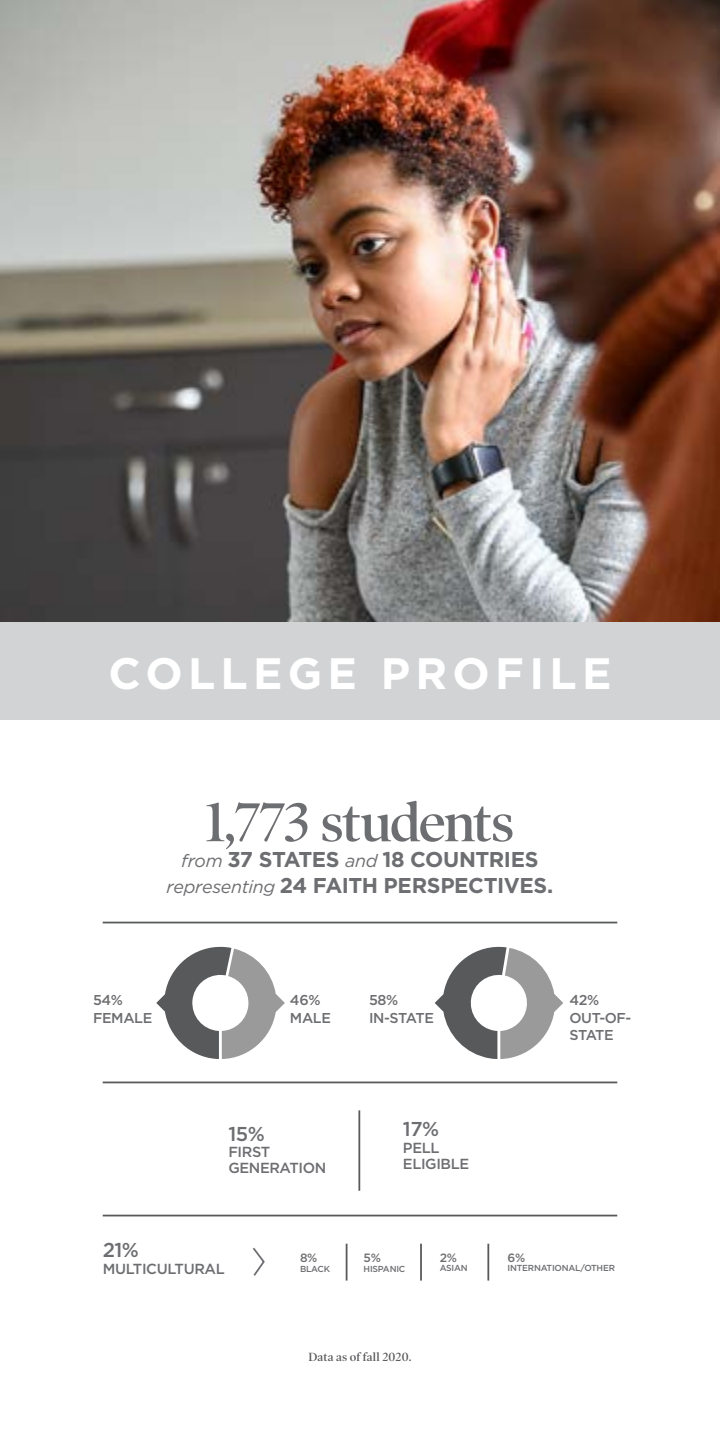
<style>
.page{position:relative;width:720px;height:1440px;background:#fff}
.page>*{position:absolute;margin:0;border:0;box-sizing:border-box;transform-origin:0 0}
.t1{font:600 55.4px "Poynter OS Disp";letter-spacing:-.03em;color:#6d6e71}
.t2{font:700 44px "Gotham";letter-spacing:.12em;color:#fff}
.t3{font:700 21.4px/25.8px "Gotham";letter-spacing:-.02em;color:#6d6e71;text-align:center}
.t4{font:500 20px "Gotham";color:#6d6e71}
.t5{font:500 14.6px/16.4px "Gotham";letter-spacing:-.025em;color:#6d6e71}
.t6{font:500 14.2px/17.2px "Gotham";letter-spacing:-.025em;color:#6d6e71}
.t7{font:600 12px "Poynter OS Disp";letter-spacing:.02em;color:#58595b}
.t8{font:500 12px "Gotham";color:#6d6e71}
.t9{font:500 8.8px "Gotham";letter-spacing:-.025em;color:#6d6e71}
.s1{font-weight:400;font-style:italic;font-size:17.8px}
</style>
<div class="page">
<div style="left:0;top:622px;width:720px;height:98px;background:#d1d3d4"></div>
<svg style="left:435px;top:946px;width:128px;height:113px"></svg>
<hr style="left:103px;top:922px;width:514px;height:1px;background:#58595b">
<hr style="left:103px;top:1082px;width:514px;height:1px;background:#58595b">
<hr style="left:103px;top:1215px;width:514px;height:1px;background:#58595b">
<hr style="left:358px;top:1110px;width:2px;height:81px;background:#58595b">
<hr style="left:346px;top:1244px;width:1px;height:37px;background:#58595b">
<hr style="left:420px;top:1244px;width:2px;height:37px;background:#58595b">
<hr style="left:487px;top:1244px;width:2px;height:37px;background:#58595b">
<svg style="left:156px;top:946px;width:129px;height:113px"></svg>
<svg style="left:253px;top:1247px;width:12px;height:29px"></svg>
<img style="left:0;top:0;width:720px;height:622px">
<h2 class="t2" style="left:108px;top:644px;width:505px">COLLEGE PROFILE</h2>
<h1 class="t1" style="left:206px;top:791px;width:310px">1,773 students</h1>
<p class="t3" style="left:167px;top:846px;width:388px"><span class="s1">from</span> 37 STATES <span class="s1">and</span> 18 COUNTRIES <span class="s1">representing</span> 24 FAITH PERSPECTIVES.</p>
<p class="t6" style="left:93px;top:992px;width:61px">54%<br>FEMALE</p>
<p class="t6" style="left:290px;top:992px;width:43px">46%<br>MALE</p>
<p class="t6" style="left:369px;top:992px;width:66px">58%<br>IN-STATE</p>
<p class="t6" style="left:569px;top:992px;width:63px">42%<br>OUT-OF-<br>STATE</p>
<p class="t4" style="left:228px;top:1120px;width:38px">15%</p>
<p class="t5" style="left:228px;top:1143px;width:100px">FIRST<br>GENERATION</p>
<p class="t4" style="left:403px;top:1116px;width:38px">17%</p>
<p class="t5" style="left:403px;top:1139px;width:68px">PELL<br>ELIGIBLE</p>
<p class="t4" style="left:103px;top:1237px;width:38px">21%</p>
<p class="t5" style="left:103px;top:1260px;width:124px">MULTICULTURAL</p>
<p class="t8" style="left:300px;top:1250px;width:19px">8%</p>
<p class="t9" style="left:300px;top:1263px;width:32px">BLACK</p>
<p class="t8" style="left:364px;top:1250px;width:19px">5%</p>
<p class="t9" style="left:364px;top:1263px;width:43px">HISPANIC</p>
<p class="t8" style="left:440px;top:1249px;width:19px">2%</p>
<p class="t9" style="left:440px;top:1263px;width:30px">ASIAN</p>
<p class="t8" style="left:508px;top:1249px;width:19px">6%</p>
<p class="t9" style="left:508px;top:1263px;width:109px">INTERNATIONAL/OTHER</p>
<p class="t7" style="left:309px;top:1350px;width:104px">Data as of fall 2020.</p>
</div>
